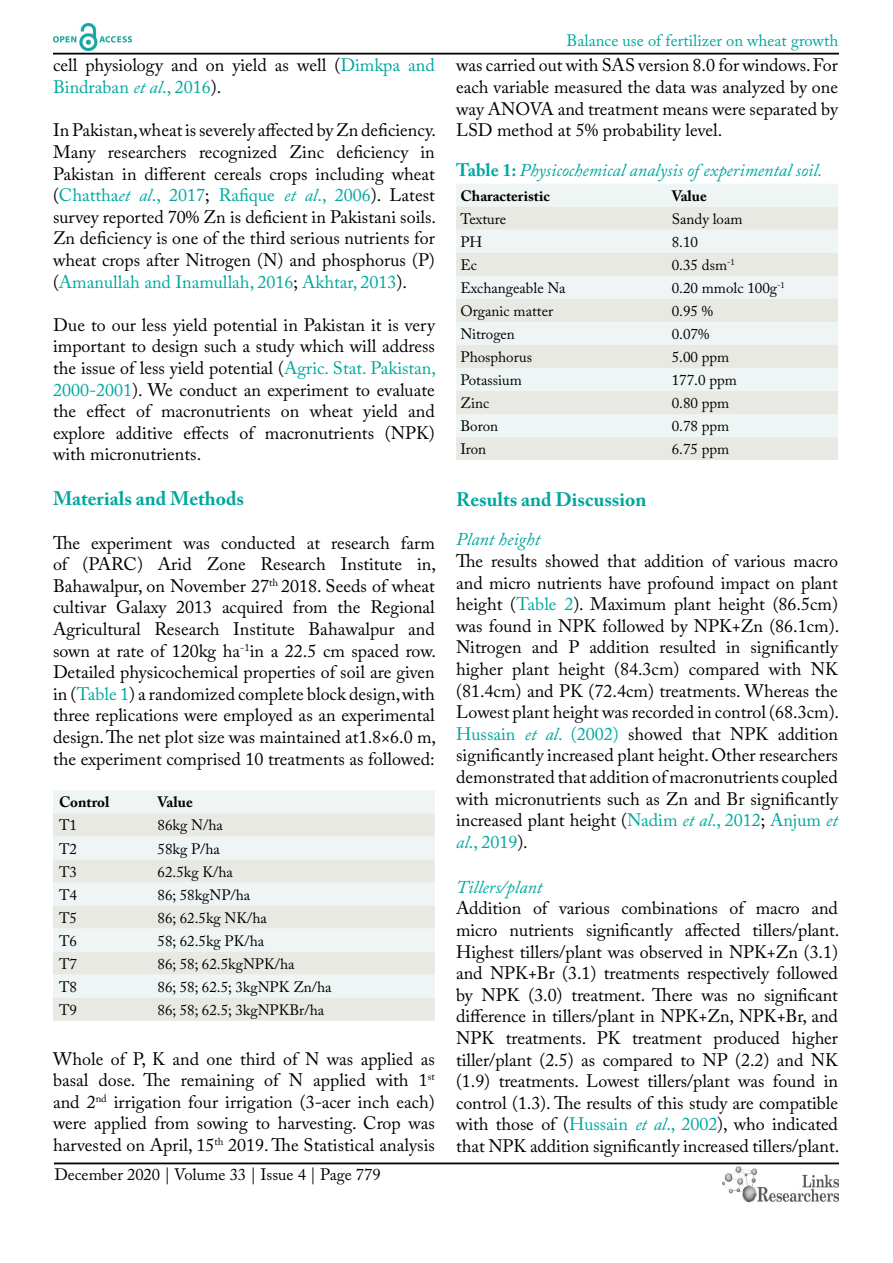
<style>
.page{position:relative;width:893px;height:1263px;background:#fff}
.page>*{position:absolute;margin:0;border:0;box-sizing:border-box;transform-origin:0 0}
.t1{font:700 19.5px "Adobe Caslon Pro";color:#00a79e}
.t2{font:18px/21.6px "Adobe Caslon Pro";color:#000;text-align:justify}
.t3{font:italic 18px "Adobe Caslon Pro";color:#00a79e}
.t4{font:16.5px "Adobe Caslon Pro";color:#000}
.t5{font:16.5px "Adobe Caslon Pro";color:#00a79e}
.t6{font:15px "Adobe Caslon Pro";color:#000}
.t7{font:700 15px "Adobe Caslon Pro";color:#000}
.s1{color:#00a79e}
.s2{font-style:italic;color:#00a79e}
.s3{font-weight:700;font-style:normal}
</style>
<div class="page">
<hr style="left:53px;top:53px;width:786px;height:2px;background:#000">
<hr style="left:54px;top:1162px;width:785px;height:2px;background:#000">
<img style="left:722px;top:1166px;width:117px;height:37px">
<img style="left:53px;top:24px;width:78px;height:27px">
<div style="left:53px;top:791px;width:382px;height:22px;background:#eef5f4"></div>
<svg style="left:53px;top:813px;width:382px;height:208px;background:#ebeeeb"></svg>
<div style="left:456px;top:184px;width:382px;height:23px;background:#eef5f4"></div>
<svg style="left:456px;top:207px;width:382px;height:253px;background:#ebeeeb"></svg>
<p class="t2" style="left:53px;top:54px;width:383px">cell physiology and on yield as well (<span class="s1">Dimkpa and<br>Bindraban</span> <span class="s2">et al</span><span class="s1">., 2016</span>).</p>
<p class="t2" style="left:53px;top:119px;width:385px">In Pakistan, wheat is severely affected by Zn deficiency.<br>Many researchers recognized Zinc deficiency in Pakistan in different cereals crops including wheat (<span class="s1">Chattha</span><span class="s2">et al</span><span class="s1">., 2017</span>; <span class="s1">Rafique</span> <span class="s2">et al</span><span class="s1">., 2006</span>). Latest survey reported 70% Zn is deficient in Pakistani soils.<br>Zn deficiency is one of the third serious nutrients for wheat crops after Nitrogen (N) and phosphorus (P) (<span class="s1">Amanullah and Inamullah, 2016</span>; <span class="s1">Akhtar, 2013</span>).</p>
<p class="t2" style="left:53px;top:314px;width:385px">Due to our less yield potential in Pakistan it is very important to design such a study which will address the issue of less yield potential (<span class="s1">Agric. Stat. Pakistan, 2000-2001</span>). We conduct an experiment to evaluate the effect of macronutrients on wheat yield and explore additive effects of macronutrients (NPK) with micronutrients.</p>
<p class="t1" style="left:53px;top:487px;width:193px">Materials and Methods</p>
<p class="t2" style="left:53px;top:531px;width:385px">The experiment was conducted at research farm of (PARC) Arid Zone Research Institute in, Bahawalpur, on November 27<sup>th</sup> 2018. Seeds of wheat cultivar Galaxy 2013 acquired from the Regional Agricultural Research Institute Bahawalpur and sown at rate of 120kg ha<sup>-1</sup>in a 22.5 cm spaced row.<br>Detailed physicochemical properties of soil are given in (<span class="s1">Table 1</span>) a randomized complete block design, with three replications were employed as an experimental design. The net plot size was maintained at1.8×6.0 m, the experiment comprised 10 treatments as followed:</p>
<p class="t7" style="left:59px;top:793px;width:52px">Control</p>
<p class="t7" style="left:158px;top:793px;width:37px">Value</p>
<p class="t6" style="left:59px;top:816px;width:20px">T1</p>
<p class="t6" style="left:158px;top:816px;width:67px">86kg N/ha</p>
<p class="t6" style="left:59px;top:839px;width:20px">T2</p>
<p class="t6" style="left:158px;top:839px;width:64px">58kg P/ha</p>
<p class="t6" style="left:59px;top:862px;width:20px">T3</p>
<p class="t6" style="left:158px;top:862px;width:77px">62.5kg K/ha</p>
<p class="t6" style="left:59px;top:886px;width:20px">T4</p>
<p class="t6" style="left:158px;top:886px;width:94px">86; 58kgNP/ha</p>
<p class="t6" style="left:59px;top:909px;width:20px">T5</p>
<p class="t6" style="left:158px;top:909px;width:111px">86; 62.5kg NK/ha</p>
<p class="t6" style="left:59px;top:932px;width:20px">T6</p>
<p class="t6" style="left:158px;top:932px;width:108px">58; 62.5kg PK/ha</p>
<p class="t6" style="left:59px;top:955px;width:20px">T7</p>
<p class="t6" style="left:158px;top:955px;width:138px">86; 58; 62.5kgNPK/ha</p>
<p class="t6" style="left:59px;top:978px;width:20px">T8</p>
<p class="t6" style="left:158px;top:978px;width:175px">86; 58; 62.5; 3kgNPK Zn/ha</p>
<p class="t6" style="left:59px;top:1001px;width:20px">T9</p>
<p class="t6" style="left:158px;top:1001px;width:168px">86; 58; 62.5; 3kgNPKBr/ha</p>
<p class="t2" style="left:53px;top:1047px;width:383px">Whole of P, K and one third of N was applied as basal dose. The remaining of N applied with 1<sup>st </sup>and 2<sup>nd</sup> irrigation four irrigation (3-acer inch each) were applied from sowing to harvesting. Crop was harvested on April, 15<sup>th</sup> 2019. The Statistical analysis</p>
<p class="t4" style="left:54px;top:1165px;width:328px">December 2020 | Volume 33 | Issue 4 | Page 779</p>
<p class="t5" style="left:567px;top:31px;width:273px">Balance use of fertilizer on wheat growth</p>
<p class="t2" style="left:456px;top:54px;width:383px">was carried out with SAS version 8.0 for windows. For each variable measured the data was analyzed by one way ANOVA and treatment means were separated by LSD method at 5% probability level.</p>
<p class="t3" style="left:456px;top:159px;width:368px"><span class="s3">Table 1:</span> Physicochemical analysis of experimental soil.</p>
<p class="t7" style="left:460px;top:187px;width:91px">Characteristic</p>
<p class="t7" style="left:672px;top:187px;width:37px">Value</p>
<p class="t6" style="left:460px;top:210px;width:47px">Texture</p>
<p class="t6" style="left:672px;top:210px;width:72px">Sandy loam</p>
<p class="t6" style="left:460px;top:233px;width:24px">PH</p>
<p class="t6" style="left:672px;top:233px;width:28px">8.10</p>
<p class="t6" style="left:460px;top:256px;width:18px">Ec</p>
<p class="t6" style="left:672px;top:256px;width:65px">0.35 dsm<sup>-1</sup></p>
<p class="t6" style="left:460px;top:279px;width:107px">Exchangeable Na</p>
<p class="t6" style="left:672px;top:279px;width:115px">0.20 mmolc 100g<sup>-1</sup></p>
<p class="t6" style="left:460px;top:302px;width:94px">Organic matter</p>
<p class="t6" style="left:672px;top:302px;width:43px">0.95 %</p>
<p class="t6" style="left:460px;top:325px;width:56px">Nitrogen</p>
<p class="t6" style="left:672px;top:325px;width:39px">0.07%</p>
<p class="t6" style="left:460px;top:348px;width:73px">Phosphorus</p>
<p class="t6" style="left:672px;top:348px;width:59px">5.00 ppm</p>
<p class="t6" style="left:460px;top:371px;width:63px">Potassium</p>
<p class="t6" style="left:672px;top:371px;width:67px">177.0 ppm</p>
<p class="t6" style="left:460px;top:394px;width:30px">Zinc</p>
<p class="t6" style="left:672px;top:394px;width:59px">0.80 ppm</p>
<p class="t6" style="left:460px;top:417px;width:39px">Boron</p>
<p class="t6" style="left:672px;top:417px;width:59px">0.78 ppm</p>
<p class="t6" style="left:460px;top:440px;width:27px">Iron</p>
<p class="t6" style="left:672px;top:440px;width:59px">6.75 ppm</p>
<p class="t1" style="left:456px;top:488px;width:192px">Results and Discussion</p>
<p class="t3" style="left:456px;top:529px;width:86px">Plant height</p>
<p class="t2" style="left:456px;top:550px;width:385px">The results showed that addition of various macro and micro nutrients have profound impact on plant height (<span class="s1">Table 2</span>). Maximum plant height (86.5cm) was found in NPK followed by NPK+Zn (86.1cm).<br>Nitrogen and P addition resulted in significantly higher plant height (84.3cm) compared with NK (81.4cm) and PK (72.4cm) treatments. Whereas the Lowest plant height was recorded in control (68.3cm).<br><span class="s1">Hussain</span> <span class="s2">et al</span><span class="s1">. (2002)</span> showed that NPK addition significantly increased plant height. Other researchers demonstrated that addition of macronutrients coupled with micronutrients such as Zn and Br significantly increased plant height (<span class="s1">Nadim</span> <span class="s2">et al</span><span class="s1">., 2012</span>; <span class="s1">Anjum</span> <span class="s2">et al</span><span class="s1">., 2019</span>).</p>
<p class="t3" style="left:456px;top:876px;width:88px">Tillers/plant</p>
<p class="t2" style="left:456px;top:897px;width:385px">Addition of various combinations of macro and micro nutrients significantly affected tillers/plant.<br>Highest tillers/plant was observed in NPK+Zn (3.1) and NPK+Br (3.1) treatments respectively followed by NPK (3.0) treatment. There was no significant difference in tillers/plant in NPK+Zn, NPK+Br, and NPK treatments. PK treatment produced higher tiller/plant (2.5) as compared to NP (2.2) and NK (1.9) treatments. Lowest tillers/plant was found in control (1.3). The results of this study are compatible with those of (<span class="s1">Hussain</span> <span class="s2">et al</span><span class="s1">., 2002</span>), who indicated that NPK addition significantly increased tillers/plant.</p>
</div>
